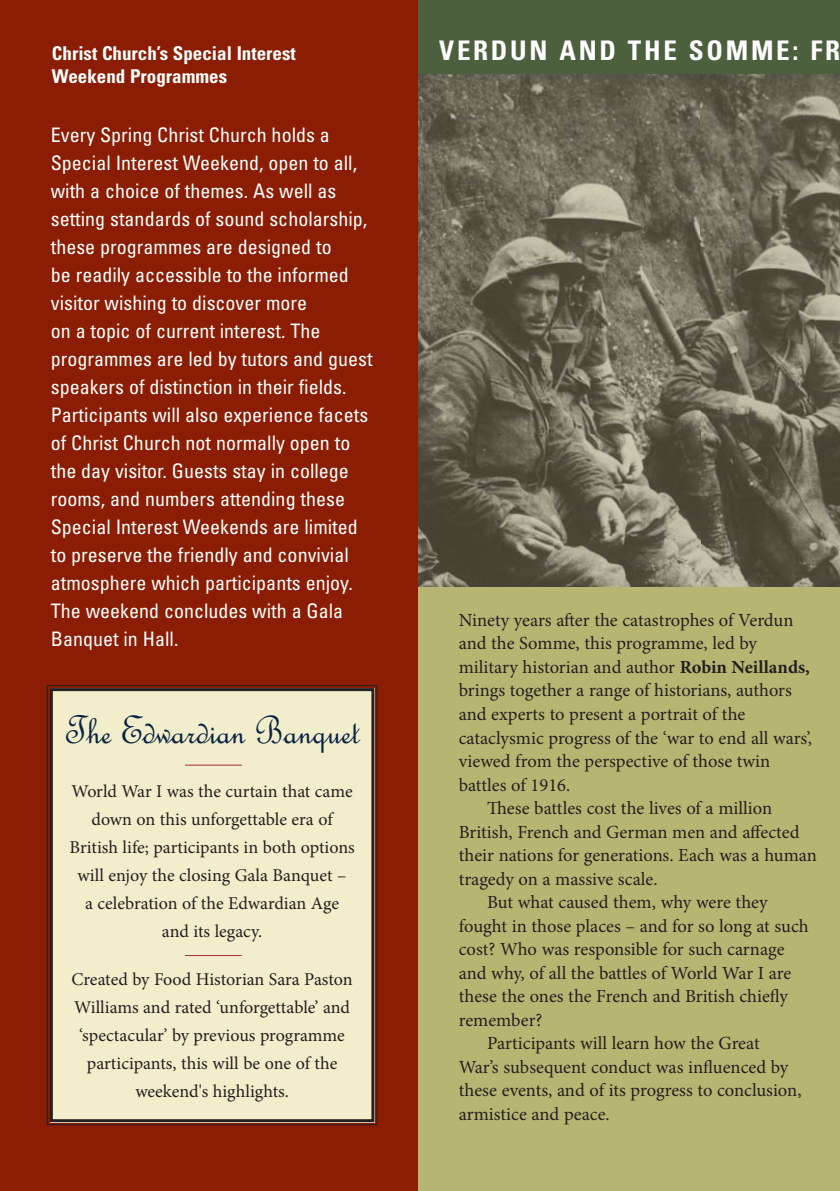
<style>
.page{position:relative;width:840px;height:1191px;background:#fff}
.page>*{position:absolute;margin:0;border:0;box-sizing:border-box;transform-origin:0 0}
.t1{font:43px "AT French Script";color:#072243}
.t2{font:700 condensed 27px "Univers";letter-spacing:.1em;color:#fff}
.t3{font:condensed 20px/28px "Univers";color:#fff}
.t4{font:700 condensed 19px/23px "Univers";color:#fff}
.t5{font:18.4px "Minion Pro";color:#231f20}
.t6{font:18px/28px "Minion Pro";color:#231f20;text-align:center}
.s1{font-weight:700}
</style>
<div class="page">
<div style="left:417px;top:0;width:422px;height:1191px;background:#b6b672"></div>
<img style="left:417px;top:74px;width:422px;height:513px">
<div style="left:414px;top:0;width:425px;height:74px;background:#4d603e"></div>
<div style="left:0;top:0;width:417px;height:1191px;background:#8a1d03"></div>
<div style="left:46px;top:685px;width:332px;height:440px;background:#f2edcb"></div>
<div style="left:50px;top:688px;width:324px;height:434px;border:3px solid #231f20"></div>
<hr style="left:185px;top:955px;width:57px;height:1px;background:#a32d31">
<hr style="left:185px;top:764px;width:57px;height:1px;background:#a32d31">
<p class="t4" style="left:52px;top:44px;width:245px">Christ Church’s Special Interest<br>Weekend Programmes</p>
<p class="t3" style="left:51px;top:123px;width:323px">Every Spring Christ Church holds a Special Interest Weekend, open to all, with a choice of themes. As well as setting standards of sound scholarship, these programmes are designed to<br>be readily accessible to the informed visitor wishing to discover more<br>on a topic of current interest. The programmes are led by tutors and guest speakers of distinction in their fields.<br>Participants will also experience facets of Christ Church not normally open to the day visitor. Guests stay in college rooms, and numbers attending these Special Interest Weekends are limited to preserve the friendly and convivial atmosphere which participants enjoy.<br>The weekend concludes with a Gala Banquet in Hall.</p>
<h1 class="t1" style="left:64px;top:703px;width:297px">The Edwardian Banquet</h1>
<p class="t6" style="left:70px;top:779px;width:286px">World War I was the curtain that came down on this unforgettable era of British life; participants in both options will enjoy the closing Gala Banquet –<br>a celebration of the Edwardian Age and its legacy.</p>
<p class="t6" style="left:71px;top:967px;width:282px">Created by Food Historian Sara Paston Williams and rated ‘unforgettable’ and ‘spectacular’ by previous programme participants, this will be one of the weekend's highlights.</p>
<h2 class="t2" style="left:439px;top:40px;width:402px">VERDUN AND THE SOMME: FR</h2>
<p class="t5" style="left:458px;top:613px;width:336px">Ninety years after the catastrophes of Verdun</p>
<p class="t5" style="left:458px;top:636px;width:299px">and the Somme, this programme, led by</p>
<p class="t5" style="left:458px;top:660px;width:352px">military historian and author <span class="s1">Robin Neillands,</span></p>
<p class="t5" style="left:458px;top:683px;width:334px">brings together a range of historians, authors</p>
<p class="t5" style="left:458px;top:707px;width:288px">and experts to present a portrait of the</p>
<p class="t5" style="left:458px;top:730px;width:354px">cataclysmic progress of the ‘war to end all wars’,</p>
<p class="t5" style="left:458px;top:754px;width:313px">viewed from the perspective of those twin</p>
<p class="t5" style="left:458px;top:777px;width:113px">battles of 1916.</p>
<p class="t5" style="left:487px;top:801px;width:286px">These battles cost the lives of a million</p>
<p class="t5" style="left:458px;top:824px;width:342px">British, French and German men and affected</p>
<p class="t5" style="left:458px;top:848px;width:359px">their nations for generations. Each was a human</p>
<p class="t5" style="left:458px;top:871px;width:200px">tragedy on a massive scale.</p>
<p class="t5" style="left:487px;top:895px;width:282px">But what caused them, why were they</p>
<p class="t5" style="left:458px;top:918px;width:351px">fought in those places – and for so long at such</p>
<p class="t5" style="left:458px;top:942px;width:327px">cost? Who was responsible for such carnage</p>
<p class="t5" style="left:458px;top:965px;width:334px">and why, of all the battles of World War I are</p>
<p class="t5" style="left:458px;top:989px;width:330px">these the ones the French and British chiefly</p>
<p class="t5" style="left:458px;top:1012px;width:85px">remember?</p>
<p class="t5" style="left:487px;top:1036px;width:274px">Participants will learn how the Great</p>
<p class="t5" style="left:458px;top:1059px;width:331px">War’s subsequent conduct was influenced by</p>
<p class="t5" style="left:458px;top:1083px;width:344px">these events, and of its progress to conclusion,</p>
<p class="t5" style="left:458px;top:1107px;width:152px">armistice and peace.</p>
</div>
